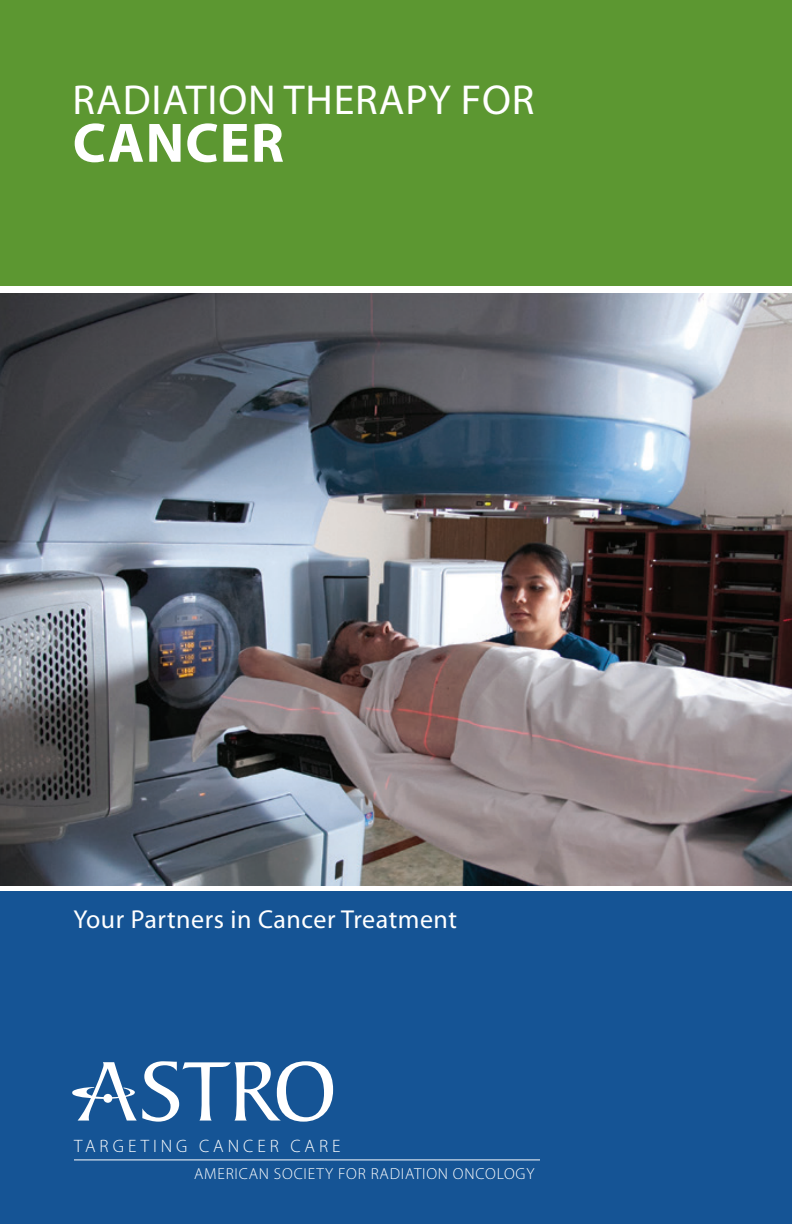
<style>
.page{position:relative;width:792px;height:1224px;background:#fff}
.page>*{position:absolute;margin:0;border:0;box-sizing:border-box;transform-origin:0 0}
.t1{font:700 56px "Myriad Pro";letter-spacing:.02em;color:#fff}
.t2{font:42px "Myriad Pro";letter-spacing:.02em;color:#fff}
.t3{font:26px "Myriad Pro";letter-spacing:.02em;color:#fff}
.first_paragraph{font:300 18px "Myriad Pro";letter-spacing:.22em;color:#fff}
.t4{font:300 16px "Myriad Pro";letter-spacing:.05em;color:#fff}
.t5{font:13.6px "Myriad Pro";letter-spacing:.42em;color:#fff}
</style>
<div class="page">
<div style="left:0;top:892px;width:792px;height:332px;background:#155495"></div>
<img style="left:0;top:294px;width:792px;height:592px">
<div style="left:0;top:0;width:792px;height:286px;background:#5c9731"></div>
<hr style="left:74px;top:1159px;width:466px;height:1px;background:#fff">
<svg style="left:72px;top:1061px;width:261px;height:61px"></svg>
<p class="t2" style="left:73px;top:74px;width:463px">RADIATION THERAPY FOR</p>
<p class="t1" style="left:73px;top:106px;width:213px">CANCER</p>
<p class="t3" style="left:73px;top:903px;width:385px">Your Partners in Cancer Treatment</p>
<p class="first_paragraph" style="left:74px;top:1135px;width:268px">TARGETING CANCER CARE</p>
<p class="t5" style="left:77px;top:1139px;width:257px">TARGETING CANCER CARE</p>
<p class="t4" style="left:194px;top:1164px;width:342px">AMERICAN SOCIETY FOR RADIATION ONCOLOGY</p>
</div>
